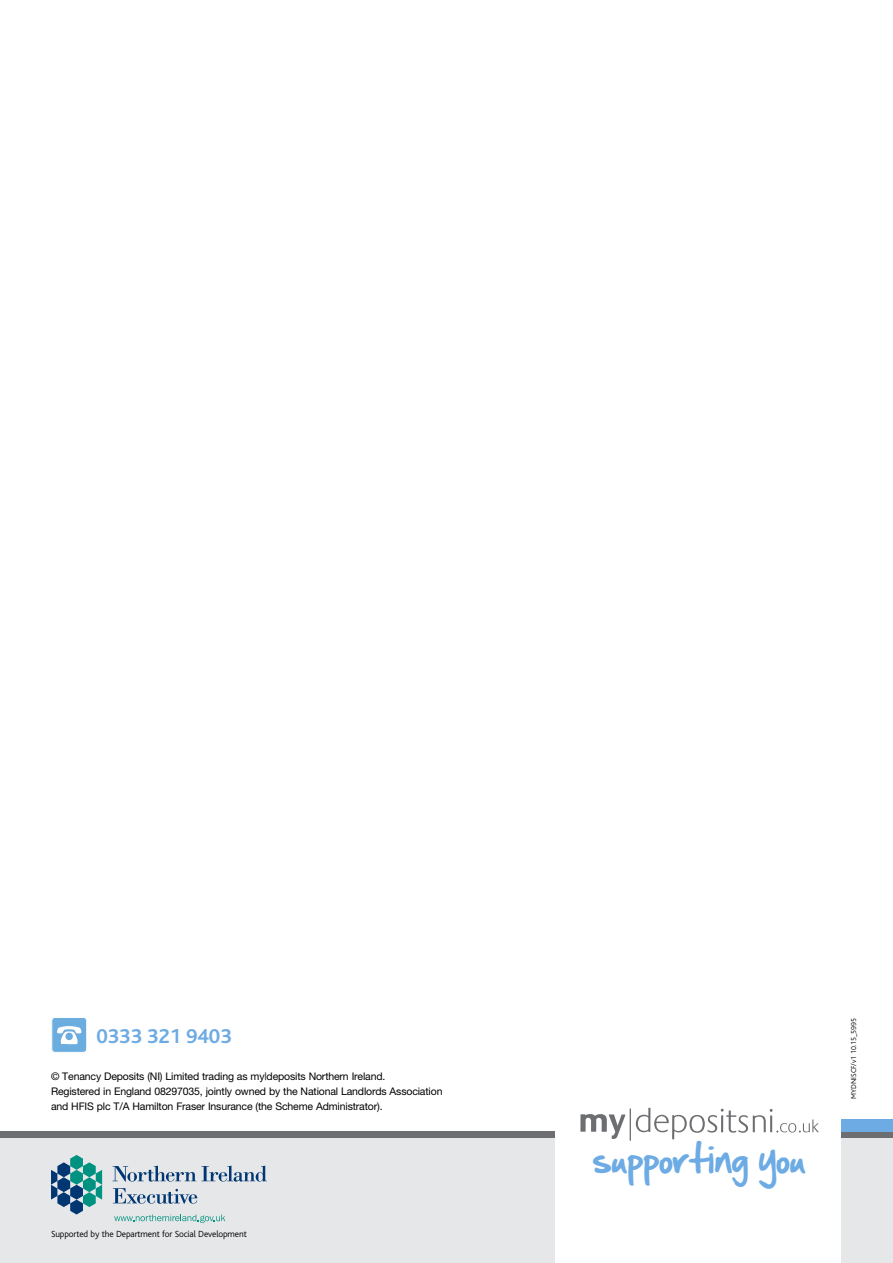
<style>
.page{position:relative;width:893px;height:1263px;background:#fff}
.page>*{position:absolute;margin:0;border:0;box-sizing:border-box;transform-origin:0 0}
.t1{font:34.5px "Handof Sean";color:#6dabe4}
.t2{font:700 21px "Bliss";color:#6dabe4}
.t3{font:10.5px/15px "Helvetica Neue";letter-spacing:-.015em;color:#000}
.t4{font:300 9.3px "Bliss";letter-spacing:-.01em;color:#000}
.t5{font:300 7.5px "Bliss";color:#000}
</style>
<div class="page">
<div style="left:0;top:1133px;width:555px;height:130px;background:#e6e7e8"></div>
<div style="left:0;top:1131px;width:555px;height:6px;background:#6d6e71"></div>
<div style="left:842px;top:1133px;width:51px;height:130px;background:#e6e7e8"></div>
<div style="left:842px;top:1131px;width:51px;height:7px;background:#6d6e71"></div>
<svg style="left:580px;top:1114px;width:45px;height:25px"></svg>
<hr style="left:630px;top:1108px;width:1px;height:32px;background:#6d6e71">
<svg style="left:636px;top:1108px;width:183px;height:31px"></svg>
<svg style="left:51px;top:1155px;width:51px;height:59px"></svg>
<svg style="left:114px;top:1214px;width:111px;height:9px"></svg>
<svg style="left:113px;top:1166px;width:154px;height:15px"></svg>
<svg style="left:113px;top:1188px;width:84px;height:16px"></svg>
<div style="left:842px;top:1119px;width:51px;height:12px;background:#6dabe4"></div>
<div style="left:52px;top:1017px;width:35px;height:35px;background:#6caddf;border-radius:3px"></div>
<div style="left:51px;top:1017px;width:36px;height:36px;border:1px solid #fff;border-radius:3px"></div>
<svg style="left:57px;top:1026px;width:25px;height:18px"></svg>
<p class="t2" style="left:97px;top:1025px;width:137px">0333 321 9403</p>
<p class="t3" style="left:51px;top:1068px;width:393px">© Tenancy Deposits (NI) Limited trading as my|deposits Northern Ireland.<br>Registered in England 08297035, jointly owned by the National Landlords Association and HFIS plc T/A Hamilton Fraser Insurance (the Scheme Administrator).</p>
<p class="t4" style="left:51px;top:1229px;width:197px">Supported by the Department for Social Development</p>
<p class="t1" style="left:593px;top:1134px;width:214px">supporting you</p>
<p class="t5" style="left:850px;top:1099px;width:82px;rotate:-90deg">MYDNISCF/v1 10.15_5995</p>
</div>
